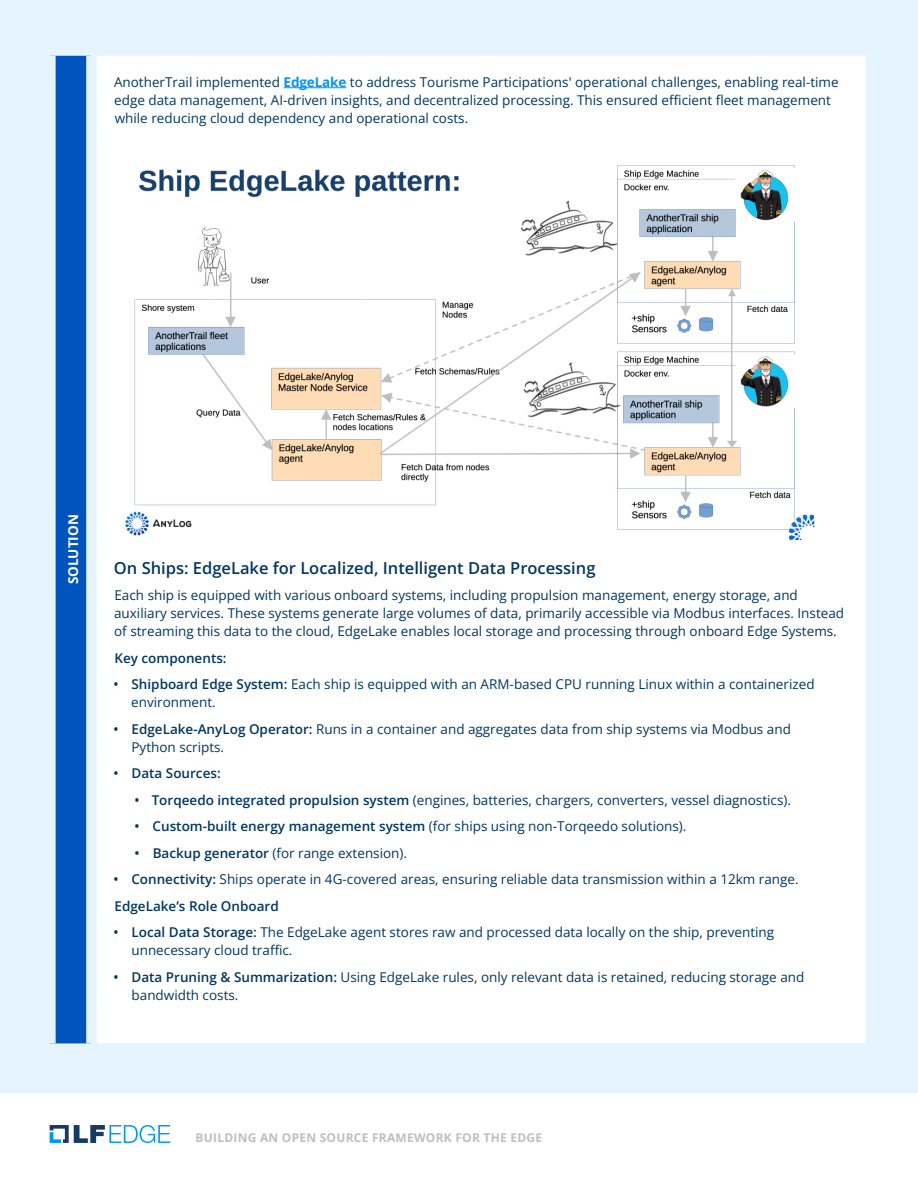
<style>
.page{position:relative;width:918px;height:1188px;background:#fff}
.page>*{position:absolute;margin:0;border:0;box-sizing:border-box;transform-origin:0 0}
.Body_Copy{font:600 16.5px "Open Sans";color:#003764}
.Body_Copy-2{font:13.5px/18px "Open Sans";color:#003764}
.Body_Copy-3{font:600 13.5px "Open Sans";color:#003764}
.Body_Copy-4{font:700 13.5px "Open Sans";color:#fff}
.t1{font:700 12px "Open Sans";letter-spacing:.02em;color:#bfbfbf}
.s1{font-weight:700;color:#0094ff}
.s2{font-weight:600}
</style>
<div class="page">
<div style="left:0;top:0;width:918px;height:1093px;background:#e6f4ff"></div>
<svg style="left:50px;top:1125px;width:120px;height:18px"></svg>
<div style="left:50px;top:51px;width:41px;height:998px;background:#0054be"></div>
<div style="left:91px;top:51px;width:780px;height:998px;background:#fff"></div>
<div style="left:45px;top:45px;width:46px;height:11px;background:#e6f4ff"></div>
<div style="left:45px;top:56px;width:11px;height:987px;background:#e6f4ff"></div>
<div style="left:91px;top:45px;width:785px;height:11px;background:#e6f4ff"></div>
<div style="left:86px;top:56px;width:11px;height:987px;background:#e6f4ff"></div>
<div style="left:866px;top:56px;width:10px;height:987px;background:#e6f4ff"></div>
<div style="left:45px;top:1043px;width:46px;height:11px;background:#e6f4ff"></div>
<div style="left:91px;top:1043px;width:785px;height:11px;background:#e6f4ff"></div>
<hr style="left:284px;top:87px;width:62px;height:1px;background:#0094ff">
<img style="left:125px;top:165px;width:689px;height:374px">
<p class="Body_Copy-2" style="left:114px;top:73px;width:726px">AnotherTrail implemented <span class="s1">EdgeLake</span> to address Tourisme Participations' operational challenges, enabling real-time edge data management, AI-driven insights, and decentralized processing. This ensured efficient fleet management while reducing cloud dependency and operational costs.</p>
<p class="Body_Copy-4" style="left:64px;top:584px;width:72px;rotate:-90deg">SOLUTION</p>
<p class="Body_Copy" style="left:114px;top:556px;width:483px">On Ships: EdgeLake for Localized, Intelligent Data Processing</p>
<p class="Body_Copy-2" style="left:114px;top:586px;width:732px">Each ship is equipped with various onboard systems, including propulsion management, energy storage, and auxiliary services. These systems generate large volumes of data, primarily accessible via Modbus interfaces. Instead of streaming this data to the cloud, EdgeLake enables local storage and processing through onboard Edge Systems.</p>
<p class="Body_Copy-3" style="left:115px;top:648px;width:114px">Key components:</p>
<p class="Body_Copy-2" style="left:131px;top:675px;width:685px;text-indent:-18px"><span class="s2">• Shipboard Edge System:</span> Each ship is equipped with an ARM-based CPU running Linux within a containerized environment.</p>
<p class="Body_Copy-2" style="left:131px;top:719px;width:661px;text-indent:-18px"><span class="s2">• EdgeLake-AnyLog Operator:</span> Runs in a container and aggregates data from ship systems via Modbus and<br>Python scripts.</p>
<p class="Body_Copy-3" style="left:113px;top:764px;width:109px">• Data Sources:</p>
<p class="Body_Copy-2" style="left:135px;top:790px;width:658px"><span class="s2">• Torqeedo integrated propulsion system</span> (engines, batteries, chargers, converters, vessel diagnostics).</p>
<p class="Body_Copy-2" style="left:135px;top:817px;width:553px"><span class="s2">• Custom-built energy management system</span> (for ships using non-Torqeedo solutions).</p>
<p class="Body_Copy-2" style="left:135px;top:843px;width:274px"><span class="s2">• Backup generator</span> (for range extension).</p>
<p class="Body_Copy-2" style="left:113px;top:870px;width:687px"><span class="s2">• Connectivity:</span> Ships operate in 4G-covered areas, ensuring reliable data transmission within a 12km range.</p>
<p class="Body_Copy-3" style="left:115px;top:897px;width:166px">EdgeLake’s Role Onboard</p>
<p class="Body_Copy-2" style="left:131px;top:923px;width:644px;text-indent:-18px"><span class="s2">• Local Data Storage:</span> The EdgeLake agent stores raw and processed data locally on the ship, preventing unnecessary cloud traffic.</p>
<p class="Body_Copy-2" style="left:132px;top:967px;width:674px;text-indent:-18px"><span class="s2">• Data Pruning &amp; Summarization:</span> Using EdgeLake rules, only relevant data is retained, reducing storage and bandwidth costs.</p>
<p class="t1" style="left:196px;top:1129px;width:348px">BUILDING AN OPEN SOURCE FRAMEWORK FOR THE EDGE</p>
</div>
